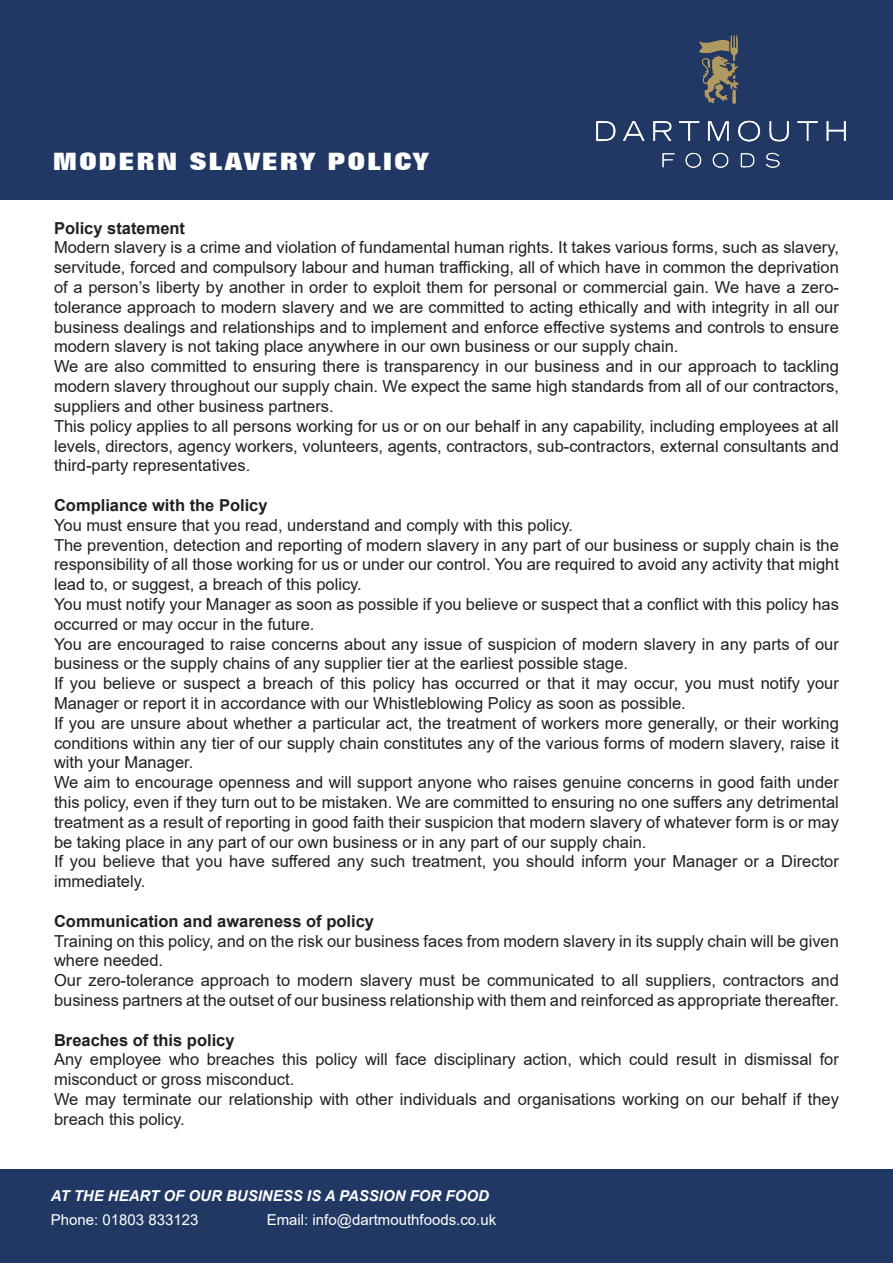
<style>
.page{position:relative;width:893px;height:1263px;background:#fff}
.page>*{position:absolute;margin:0;border:0;box-sizing:border-box;transform-origin:0 0}
.t1{font:800 24px "Folio BT";letter-spacing:.07em;color:#fff}
.t2{font:16.5px/19.8px "Arial";color:#231f20}
.t3{font:700 16.5px "Arial";color:#231f20}
.t4{font:15px "Arial";color:#fff}
.t5{font:italic 700 15px "Arial";color:#fff}
</style>
<div class="page">
<div style="left:0;top:0;width:893px;height:199px;background:#213864"></div>
<img style="left:596px;top:35px;width:249px;height:132px">
<div style="left:0;top:1169px;width:893px;height:94px;background:#213864"></div>
<p class="t1" style="left:53px;top:146px;width:378px">MODERN SLAVERY POLICY</p>
<p class="t3" style="left:54px;top:216px;width:133px">Policy statement</p>
<p class="t2" style="left:54px;top:238px;width:786px;text-align:justify">Modern slavery is a crime and violation of fundamental human rights. It takes various forms, such as slavery, servitude, forced and compulsory labour and human trafficking, all of which have in common the deprivation of a person’s liberty by another in order to exploit them for personal or commercial gain. We have a zero&shy;tolerance approach to modern slavery and we are committed to acting ethically and with integrity in all our business dealings and relationships and to implement and enforce effective systems and controls to ensure modern slavery is not taking place anywhere in our own business or our supply chain.</p>
<p class="t2" style="left:54px;top:356px;width:786px;text-align:justify">We are also committed to ensuring there is transparency in our business and in our approach to tackling modern slavery throughout our supply chain. We expect the same high standards from all of our contractors, suppliers and other business partners.</p>
<p class="t2" style="left:54px;top:416px;width:786px;text-align:justify">This policy applies to all persons working for us or on our behalf in any capability, including employees at all levels, directors, agency workers, volunteers, agents, contractors, sub-contractors, external consultants and third-party representatives.</p>
<p class="t3" style="left:54px;top:493px;width:215px">Compliance with the Policy</p>
<p class="t2" style="left:54px;top:515px;width:521px">You must ensure that you read, understand and comply with this policy.</p>
<p class="t2" style="left:54px;top:535px;width:786px;text-align:justify">The prevention, detection and reporting of modern slavery in any part of our business or supply chain is the responsibility of all those working for us or under our control. You are required to avoid any activity that might lead to, or suggest, a breach of this policy.</p>
<p class="t2" style="left:54px;top:594px;width:786px">You must notify your Manager as soon as possible if you believe or suspect that a conflict with this policy has occurred or may occur in the future.</p>
<p class="t2" style="left:54px;top:634px;width:786px">You are encouraged to raise concerns about any issue of suspicion of modern slavery in any parts of our business or the supply chains of any supplier tier at the earliest possible stage.</p>
<p class="t2" style="left:54px;top:673px;width:786px">If you believe or suspect a breach of this policy has occurred or that it may occur, you must notify your<br>Manager or report it in accordance with our Whistleblowing Policy as soon as possible.</p>
<p class="t2" style="left:54px;top:713px;width:786px;text-align:justify">If you are unsure about whether a particular act, the treatment of workers more generally, or their working conditions within any tier of our supply chain constitutes any of the various forms of modern slavery, raise it with your Manager.</p>
<p class="t2" style="left:54px;top:772px;width:786px;text-align:justify">We aim to encourage openness and will support anyone who raises genuine concerns in good faith under this policy, even if they turn out to be mistaken. We are committed to ensuring no one suffers any detrimental treatment as a result of reporting in good faith their suspicion that modern slavery of whatever form is or may be taking place in any part of our own business or in any part of our supply chain.</p>
<p class="t2" style="left:54px;top:851px;width:786px">If you believe that you have suffered any such treatment, you should inform your Manager or a Director immediately.</p>
<p class="t3" style="left:54px;top:909px;width:322px">Communication and awareness of policy</p>
<p class="t2" style="left:54px;top:931px;width:786px">Training on this policy, and on the risk our business faces from modern slavery in its supply chain will be given where needed.</p>
<p class="t2" style="left:54px;top:970px;width:786px">Our zero-tolerance approach to modern slavery must be communicated to all suppliers, contractors and business partners at the outset of our business relationship with them and reinforced as appropriate thereafter.</p>
<p class="t3" style="left:54px;top:1028px;width:182px">Breaches of this policy</p>
<p class="t2" style="left:54px;top:1049px;width:786px">Any employee who breaches this policy will face disciplinary action, which could result in dismissal for misconduct or gross misconduct.</p>
<p class="t2" style="left:54px;top:1089px;width:786px">We may terminate our relationship with other individuals and organisations working on our behalf if they breach this policy.</p>
<p class="t5" style="left:51px;top:1185px;width:440px">AT THE HEART OF OUR BUSINESS IS A PASSION FOR FOOD</p>
<p class="t4" style="left:51px;top:1209px;width:149px">Phone: 01803 833123</p>
<p class="t4" style="left:267px;top:1209px;width:231px">Email: info@dartmouthfoods.co.uk</p>
</div>
